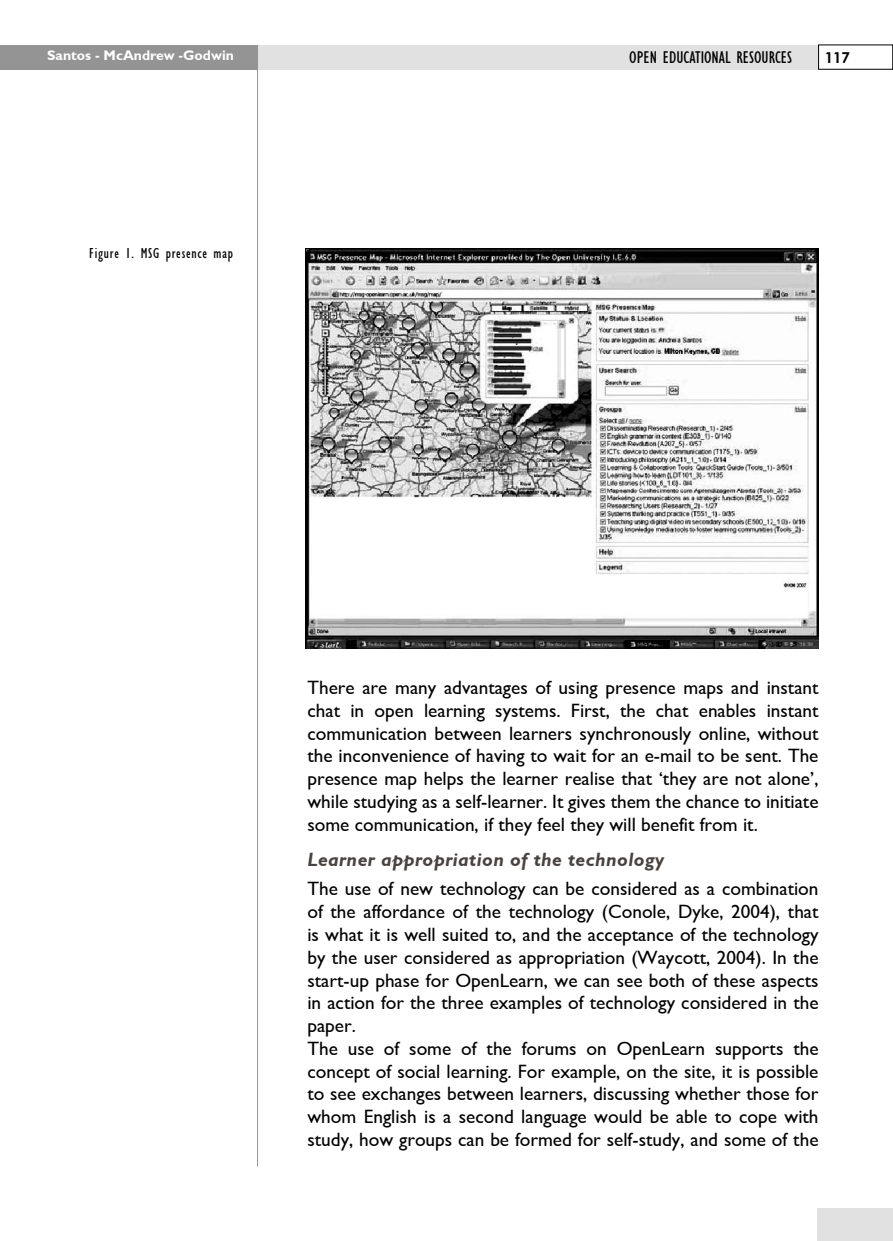
<style>
.page{position:relative;width:893px;height:1241px;background:#fff}
.page>*{position:absolute;margin:0;border:0;box-sizing:border-box;transform-origin:0 0}
.t1{font:19.25px/22.8px "Formamente";color:#000;text-align:justify}
.t2{font:italic 700 19.25px "Formamente";letter-spacing:.02em;color:#484340}
.t3{font:17.5px "Formamente Condensed";color:#000}
.t4{font:700 15.05px "Century Gothic";color:#000}
.t5{font:14.88px "Formamente Condensed";color:#000}
.t6{font:700 14px "Formamente";color:#fff}
</style>
<div class="page">
<div style="left:228px;top:45px;width:591px;height:24px;background:#e1e1e1"></div>
<div style="left:0;top:45px;width:258px;height:24px;background:#949494"></div>
<hr style="left:257px;top:50px;width:1px;height:1116px;background:#949494">
<div style="left:817px;top:1208px;width:76px;height:32px;background:#e1e1e1"></div>
<img style="left:306px;top:248px;width:512px;height:400px">
<p class="t6" style="left:47px;top:47px;width:188px">Santos - McAndrew -Godwin</p>
<p class="t3" style="left:629px;top:47px;width:164px">OPEN EDUCATIONAL RESOURCES</p>
<p class="t4" style="left:825px;top:46px;width:27px">117</p>
<p class="t6" style="left:187px;top:47px;width:52px">Godwin</p>
<p class="t5" style="left:89px;top:244px;width:145px">FIGURE 1. MSG PRESENCE MAP</p>
<p class="t1" style="left:307px;top:676px;width:513px">There are many advantages of using presence maps and instant chat in open learning systems. First, the chat enables instant communication between learners synchronously online, without the inconvenience of having to wait for an e-mail to be sent. The presence map helps the learner realise that ‘they are not alone’, while studying as a self-learner. It gives them the chance to initiate some communication, if they feel they will benefit from it.</p>
<p class="t2" style="left:307px;top:847px;width:358px">Learner appropriation of the technology</p>
<p class="t1" style="left:307px;top:877px;width:513px;text-align:left">The use of new technology can be considered as a combination of the affordance of the technology (Conole, Dyke, 2004), that is what it is well suited to, and the acceptance of the technology by the user considered as appropriation (Waycott, 2004). In the start-up phase for OpenLearn, we can see both of these aspects in action for the three examples of technology considered in the paper.<br>The use of some of the forums on OpenLearn supports the concept of social learning. For example, on the site, it is possible to see exchanges between learners, discussing whether those for whom English is a second language would be able to cope with study, how groups can be formed for self-study, and some of the</p>
</div>
